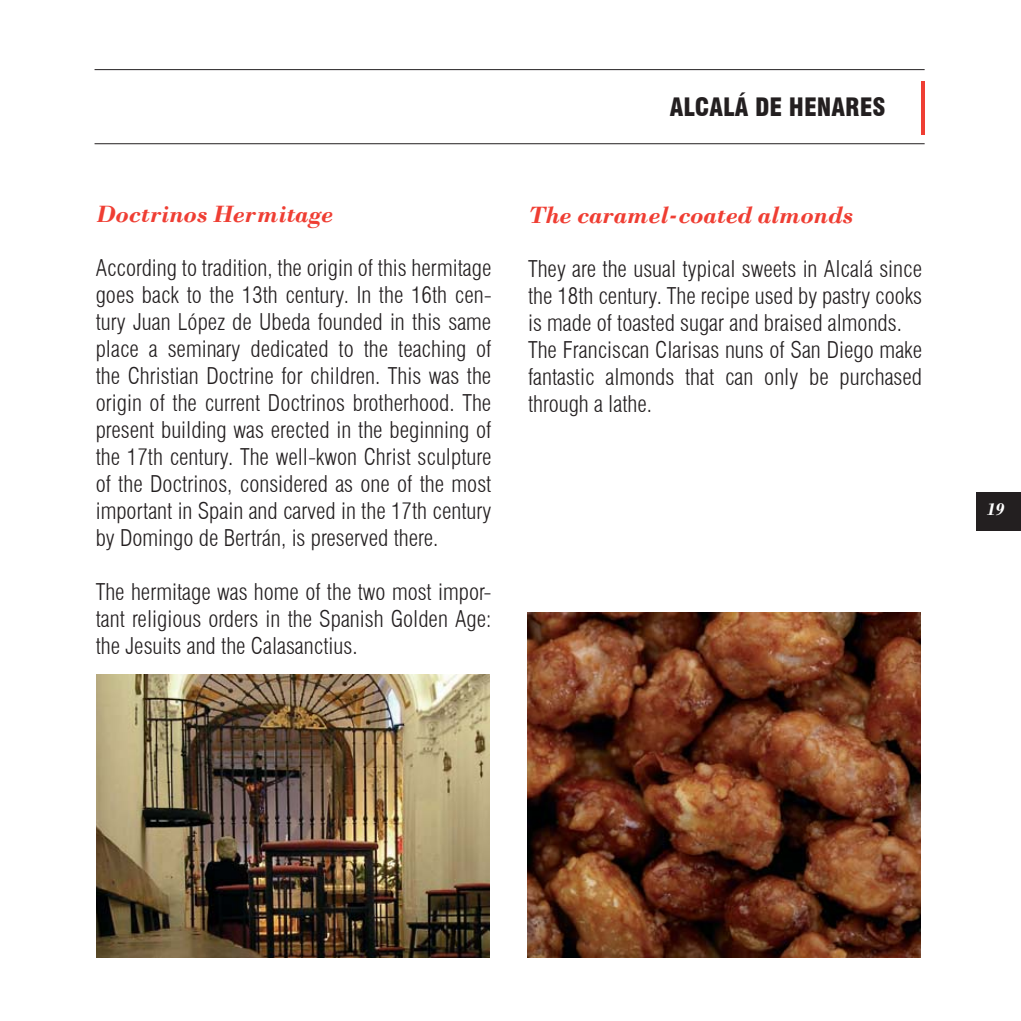
<style>
.page{position:relative;width:1021px;height:1021px;background:#fff}
.page>*{position:absolute;margin:0;border:0;box-sizing:border-box;transform-origin:0 0}
.t1{font:italic 700 24.75px "Bodoni";letter-spacing:-.01em;color:#ef3e33}
.t2{font:900 condensed 24.75px "Swiss 721 BT";color:#231f20}
.t3{font:300 condensed 22.5px/27px "Swiss 721 BT";color:#231f20;text-align:justify}
.t4{font:italic 700 18px "Bodoni";color:#fff}
</style>
<div class="page">
<div style="left:976px;top:492px;width:44px;height:38px;background:#231f20"></div>
<hr style="left:94px;top:69px;width:830px;height:1px;background:#231f20">
<hr style="left:94px;top:143px;width:830px;height:1px;background:#231f20">
<hr style="left:921px;top:81px;width:3px;height:53px;background:#ef3e33">
<img style="left:96px;top:674px;width:394px;height:283px">
<img style="left:527px;top:612px;width:393px;height:345px">
<p class="t1" style="left:96px;top:199px;width:239px">Doctrinos Hermitage</p>
<p class="t3" style="left:96px;top:254px;width:397px">According to tradition, the origin of this hermitage goes back to the 13th century. In the 16th cen&shy;tury Juan López de Ubeda founded in this same place a seminary dedicated to the teaching of the Christian Doctrine for children. This was the origin of the current Doctrinos brotherhood. The present building was erected in the beginning of the 17th century. The well-kwon Christ sculpture of the Doctrinos, considered as one of the most important in Spain and carved in the 17th century by Domingo de Bertrán, is preserved there.</p>
<p class="t3" style="left:96px;top:578px;width:397px">The hermitage was home of the two most impor&shy;tant religious orders in the Spanish Golden Age: the Jesuits and the Calasanctius.</p>
<p class="t2" style="left:669px;top:92px;width:217px">ALCALÁ DE HENARES</p>
<p class="t1" style="left:528px;top:200px;width:326px">The caramel-coated almonds</p>
<p class="t3" style="left:528px;top:255px;width:395px;text-align:left">They are the usual typical sweets in Alcalá since the 18th century. The recipe used by pastry cooks is made of toasted sugar and braised almonds.<br>The Franciscan Clarisas nuns of San Diego make fantastic almonds that can only be purchased through a lathe.</p>
<p class="t4" style="left:986px;top:498px;width:19px">19</p>
</div>
